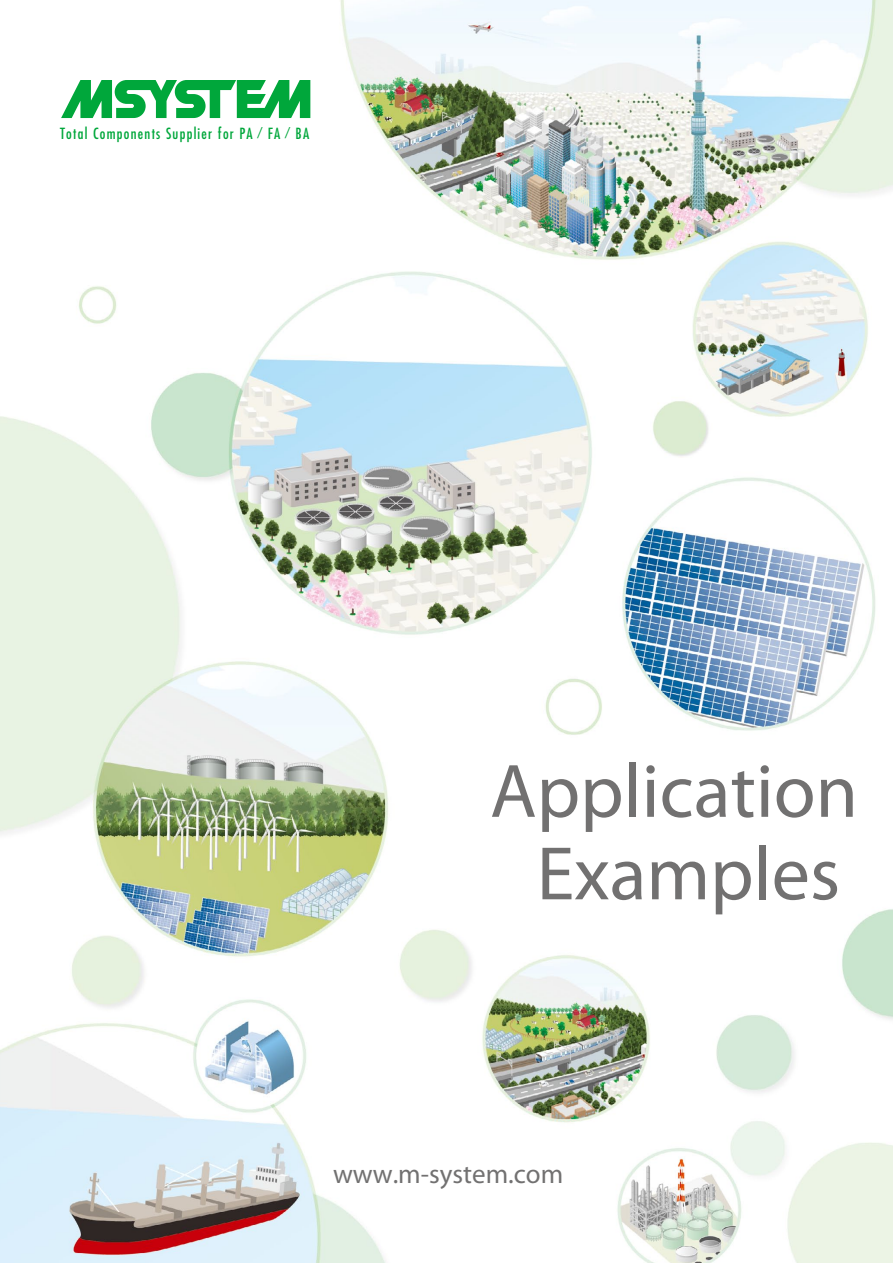
<style>
.page{position:relative;width:893px;height:1263px;background:#fff}
.page>*{position:absolute;margin:0;border:0;box-sizing:border-box;transform-origin:0 0}
.t1{font:76.35px/82.5px "Helvetica Neue LT Std";color:#727171;text-align:center}
.t2{font:700 27px "Helvetica Neue LT Std";color:#727171}
.t3{font:condensed 15px "Futura Std";letter-spacing:.085em;color:#00a73b}
.s1{font-size:12px}
</style>
<div class="page">
<img style="left:0;top:0;width:893px;height:1263px">
<svg style="left:61px;top:80px;width:249px;height:38px"></svg>
<p class="t3" style="left:60px;top:124px;width:251px">Total Components Supplier for PA <span class="s1">/</span> FA <span class="s1">/</span> BA</p>
<p class="t1" style="left:490px;top:749px;width:369px">Application<br>Examples</p>
<p class="t2" style="left:333px;top:1157px;width:232px">www.m-system.com</p>
</div>
